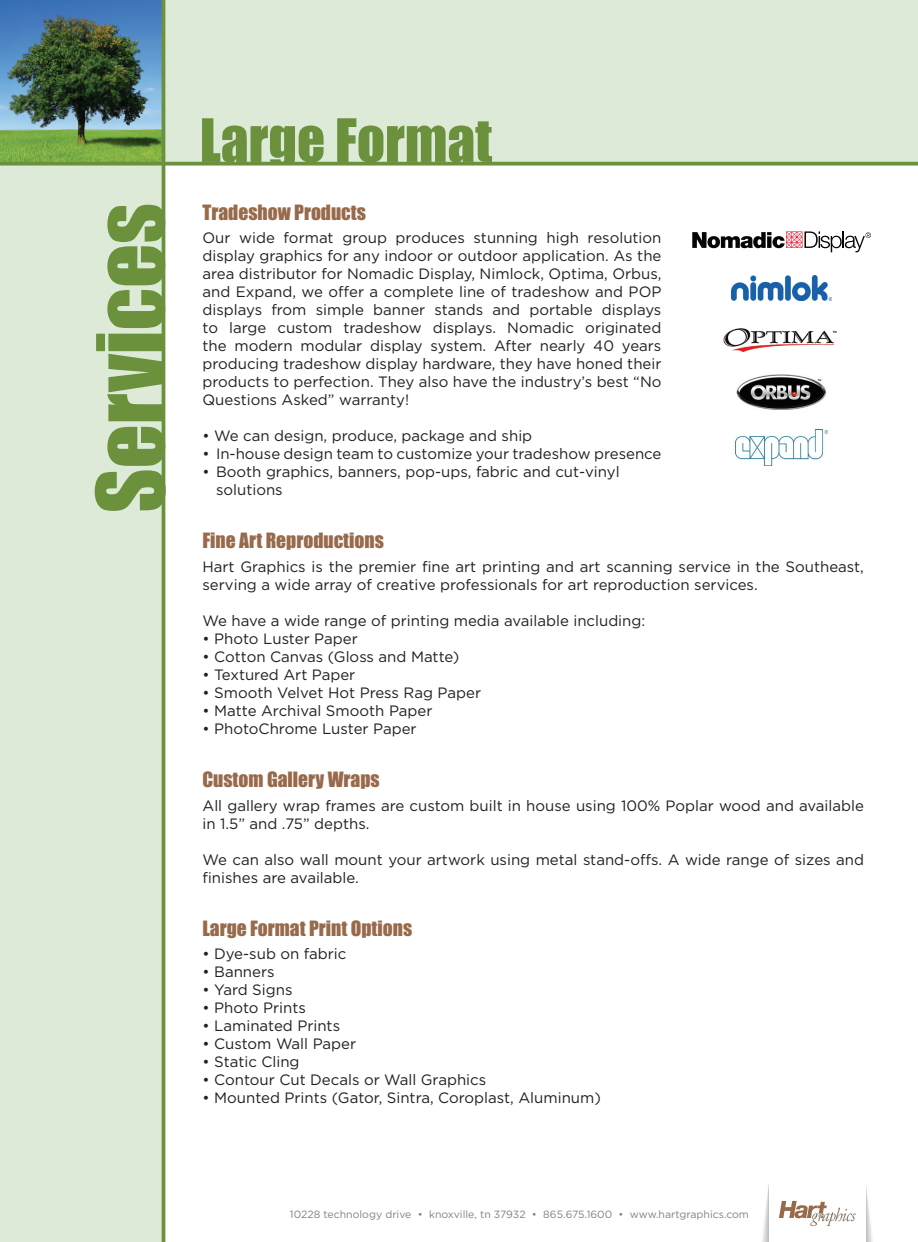
<style>
.page{position:relative;width:918px;height:1242px;background:#fff}
.page>*{position:absolute;margin:0;border:0;box-sizing:border-box;transform-origin:0 0}
.t1{font:86.25px "Impact";color:#6b913d}
.t2{font:55.2px "Impact";color:#6b913d}
.t3{font:19.5px "Impact";color:#976a4b}
.t4{font:15px/18px "Gotham";color:#231f20}
.t5{font:10.5px "Gotham";color:#808285}
</style>
<div class="page">
<img style="left:0;top:0;width:162px;height:162px">
<svg style="left:779px;top:1201px;width:77px;height:25px"></svg>
<svg style="left:866px;top:1187px;width:7px;height:55px"></svg>
<svg style="left:762px;top:1184px;width:7px;height:58px"></svg>
<img style="left:736px;top:430px;width:91px;height:35px">
<img style="left:732px;top:275px;width:100px;height:26px">
<img style="left:723px;top:328px;width:114px;height:23px">
<img style="left:737px;top:374px;width:89px;height:36px">
<svg style="left:692px;top:231px;width:179px;height:21px"></svg>
<div style="left:0;top:165px;width:162px;height:1077px;background:#ddead8"></div>
<div style="left:165px;top:0;width:753px;height:162px;background:#ddead8"></div>
<svg style="left:0;top:162px;width:918px;height:4px;background:#7b9d52"></svg>
<hr style="left:162px;top:0;width:3px;height:1242px;background:#6b913d">
<p class="t1" style="left:84px;top:513px;width:311px;rotate:-90deg">Services</p>
<p class="t2" style="left:200px;top:111px;width:294px">Large Format</p>
<p class="t3" style="left:202px;top:201px;width:165px">Tradeshow Products</p>
<p class="t4" style="left:202px;top:228px;width:461px;text-align:justify">Our wide format group produces stunning high resolution display graphics for any indoor or outdoor application. As the area distributor for Nomadic Display, Nimlock, Optima, Orbus, and Expand, we offer a complete line of tradeshow and POP displays from simple banner stands and portable displays to large custom tradeshow displays. Nomadic originated the modern modular display system. After nearly 40 years producing tradeshow display hardware, they have honed their products to perfection. They also have the industry’s best “No Questions Asked” warranty!</p>
<p class="t4" style="left:202px;top:426px;width:331px">• We can design, produce, package and ship</p>
<p class="t4" style="left:202px;top:444px;width:461px">• In-house design team to customize your tradeshow presence</p>
<p class="t4" style="left:216px;top:462px;width:405px;text-indent:-14px">• Booth graphics, banners, pop-ups, fabric and cut-vinyl solutions</p>
<p class="t3" style="left:202px;top:530px;width:183px">Fine Art Reproductions</p>
<p class="t4" style="left:202px;top:557px;width:663px">Hart Graphics is the premier fine art printing and art scanning service in the Southeast, serving a wide array of creative professionals for art reproduction services.</p>
<p class="t4" style="left:202px;top:611px;width:444px">We have a wide range of printing media available including:</p>
<p class="t4" style="left:202px;top:629px;width:157px">• Photo Luster Paper</p>
<p class="t4" style="left:202px;top:647px;width:258px">• Cotton Canvas (Gloss and Matte)</p>
<p class="t4" style="left:202px;top:665px;width:154px">• Textured Art Paper</p>
<p class="t4" style="left:202px;top:683px;width:280px">• Smooth Velvet Hot Press Rag Paper</p>
<p class="t4" style="left:202px;top:701px;width:231px">• Matte Archival Smooth Paper</p>
<p class="t4" style="left:202px;top:719px;width:216px">• PhotoChrome Luster Paper</p>
<p class="t3" style="left:202px;top:769px;width:179px">Custom Gallery Wraps</p>
<p class="t4" style="left:202px;top:796px;width:663px">All gallery wrap frames are custom built in house using 100% Poplar wood and available in 1.5” and .75” depths.</p>
<p class="t4" style="left:202px;top:850px;width:663px">We can also wall mount your artwork using metal stand-offs. A wide range of sizes and finishes are available.</p>
<p class="t3" style="left:202px;top:918px;width:211px">Large Format Print Options</p>
<p class="t4" style="left:202px;top:945px;width:145px">• Dye-sub on fabric</p>
<p class="t4" style="left:202px;top:963px;width:74px">• Banners</p>
<p class="t4" style="left:202px;top:981px;width:92px">• Yard Signs</p>
<p class="t4" style="left:202px;top:999px;width:105px">• Photo Prints</p>
<p class="t4" style="left:202px;top:1017px;width:139px">• Laminated Prints</p>
<p class="t4" style="left:202px;top:1035px;width:155px">• Custom Wall Paper</p>
<p class="t4" style="left:202px;top:1053px;width:99px">• Static Cling</p>
<p class="t4" style="left:202px;top:1071px;width:285px">• Contour Cut Decals or Wall Graphics</p>
<p class="t4" style="left:202px;top:1089px;width:400px">• Mounted Prints (Gator, Sintra, Coroplast, Aluminum)</p>
<p class="t5" style="left:290px;top:1208px;width:460px">10228 technology drive • knoxville, tn 37932 • 865.675.1600 • www.hartgraphics.com</p>
</div>
